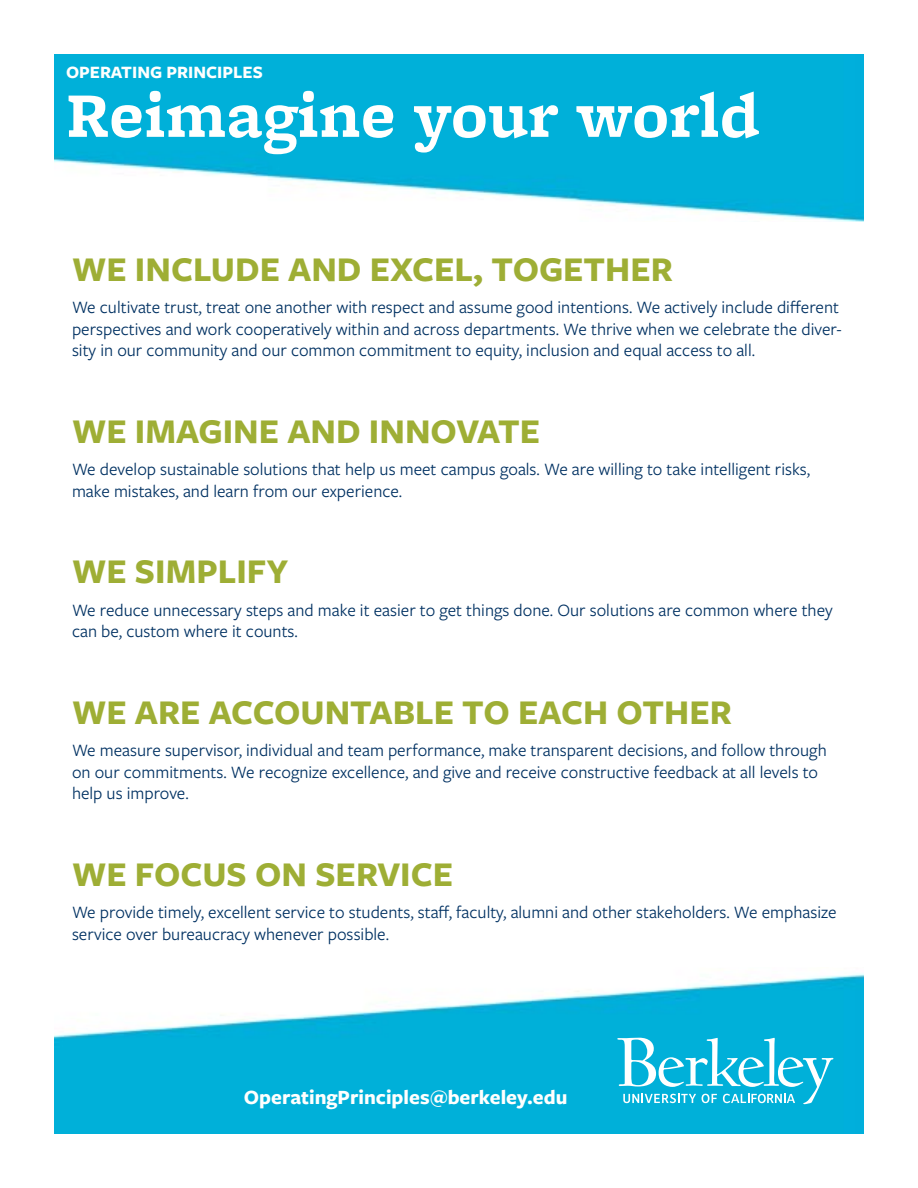
<style>
.page{position:relative;width:918px;height:1188px;background:#fff}
.page>*{position:absolute;margin:0;border:0;box-sizing:border-box;transform-origin:0 0}
.t1{font:700 66px "Freight Micro Pro";color:#fffffe}
.t2{font:700 36px "Freight Sans Pro";color:#9eae35}
.t3{font:700 21px "Freight Sans Pro";color:#fffffe}
.t4{font:18px/21.6px "Freight Sans Pro";color:#013162}
.t5{font:700 18px "Freight Sans Pro";color:#fffffe}
</style>
<div class="page">
<img style="left:54px;top:55px;width:810px;height:166px">
<img style="left:54px;top:973px;width:810px;height:161px">
<svg style="left:617px;top:1038px;width:216px;height:66px"></svg>
<p class="t5" style="left:66px;top:60px;width:198px">OPERATING PRINCIPLES</p>
<h1 class="t1" style="left:66px;top:69px;width:695px">Reimagine your world</h1>
<h2 class="t2" style="left:72px;top:244px;width:603px">WE INCLUDE AND EXCEL, TOGETHER</h2>
<p class="t4" style="left:72px;top:296px;width:771px">We cultivate trust, treat one another with respect and assume good intentions. We actively include different perspectives and work cooperatively within and across departments. We thrive when we celebrate the diver&shy;sity in our community and our common commitment to equity, inclusion and equal access to all.</p>
<h2 class="t2" style="left:72px;top:406px;width:470px">WE IMAGINE AND INNOVATE</h2>
<p class="t4" style="left:72px;top:458px;width:740px">We develop sustainable solutions that help us meet campus goals. We are willing to take intelligent risks, make mistakes, and learn from our experience.</p>
<h2 class="t2" style="left:72px;top:547px;width:218px">WE SIMPLIFY</h2>
<p class="t4" style="left:72px;top:598px;width:762px">We reduce unnecessary steps and make it easier to get things done. Our solutions are common where they can be, custom where it counts.</p>
<h2 class="t2" style="left:72px;top:687px;width:661px">WE ARE ACCOUNTABLE TO EACH OTHER</h2>
<p class="t4" style="left:72px;top:739px;width:756px">We measure supervisor, individual and team performance, make transparent decisions, and follow through on our commitments. We recognize excellence, and give and receive constructive feedback at all levels to help us improve.</p>
<h2 class="t2" style="left:72px;top:849px;width:383px">WE FOCUS ON SERVICE</h2>
<p class="t4" style="left:72px;top:901px;width:766px">We provide timely, excellent service to students, staff, faculty, alumni and other stakeholders. We emphasize service over bureaucracy whenever possible.</p>
<p class="t3" style="left:244px;top:1083px;width:325px">OperatingPrinciples@berkeley.edu</p>
</div>
